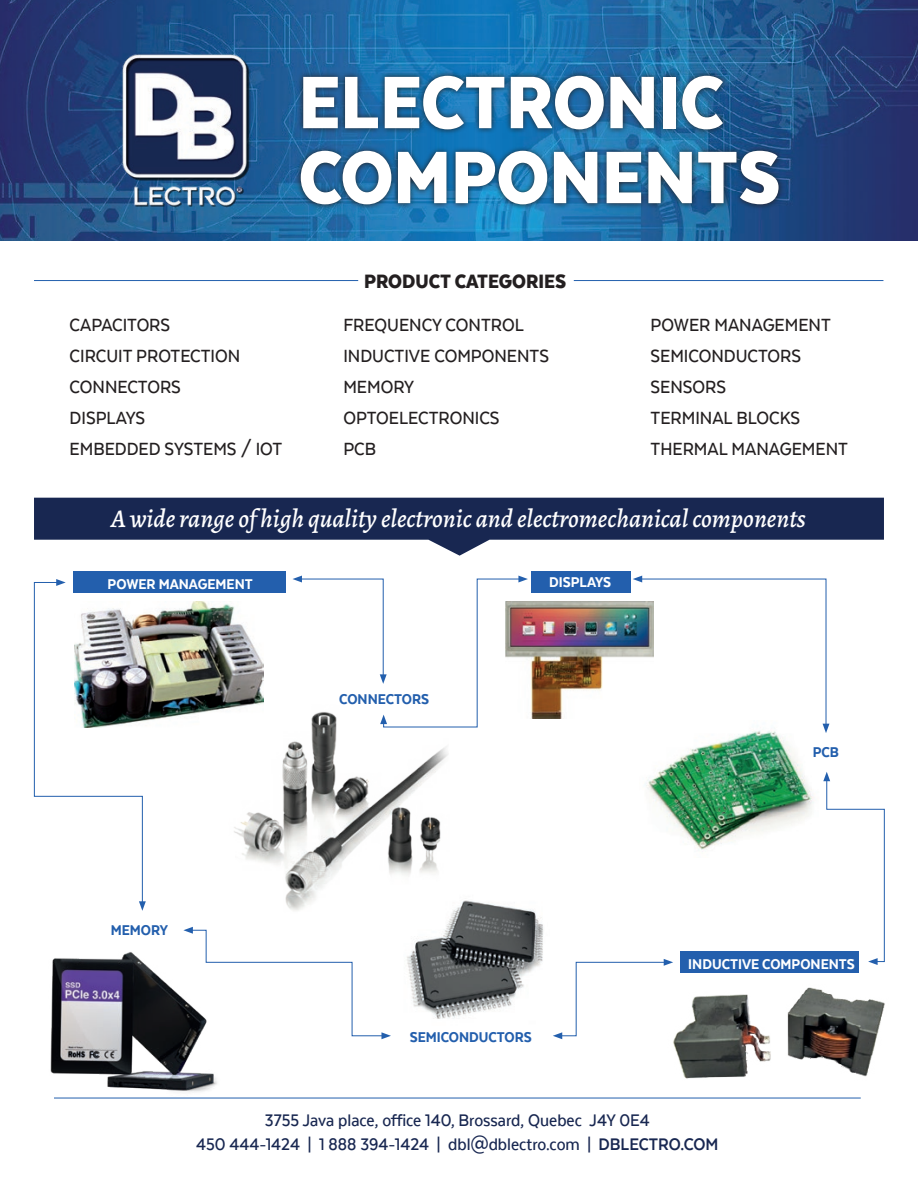
<style>
.page{position:relative;width:918px;height:1188px;background:#fff}
.page>*{position:absolute;margin:0;border:0;box-sizing:border-box;transform-origin:0 0}
.t1{font:900 85.5px/75px "Texta Narrow Alt";color:#fff}
.t2{font:italic 500 25.5px "Alegreya";color:#fff}
.t3{font:900 22.5px "Texta Narrow";color:#231f20}
.t4{font:500 20.55px/30.9px "Texta Narrow";color:#231f20}
.t5{font:500 19.5px/24px "Texta Narrow";color:#182751;text-align:center}
.t6{font:800 16.5px "Texta Narrow";color:#fff}
.t7{font:800 16.5px "Texta Narrow";color:#235fad}
.s1{font-family:"Texta Narrow Alt";font-weight:700}
</style>
<div class="page">
<img style="left:407px;top:911px;width:136px;height:108px">
<img style="left:645px;top:733px;width:169px;height:117px">
<div style="left:531px;top:571px;width:100px;height:22px;background:#235fad"></div>
<div style="left:73px;top:571px;width:213px;height:22px;background:#235fad"></div>
<img style="left:0;top:0;width:918px;height:241px">
<hr style="left:54px;top:1098px;width:807px;height:1px;background:#235fad">
<img style="left:121px;top:52px;width:130px;height:157px">
<svg style="left:295px;top:70px;width:490px;height:140px;background:#1f5076"></svg>
<img style="left:146px;top:602px;width:117px;height:103px">
<img style="left:146px;top:705px;width:387px;height:218px">
<img style="left:50px;top:952px;width:174px;height:147px">
<img style="left:620px;top:951px;width:265px;height:148px">
<svg style="left:34px;top:579px;width:112px;height:332px"></svg>
<svg style="left:292px;top:576px;width:236px;height:152px"></svg>
<svg style="left:633px;top:576px;width:196px;height:157px"></svg>
<svg style="left:823px;top:772px;width:62px;height:193px"></svg>
<svg style="left:553px;top:959px;width:120px;height:80px"></svg>
<svg style="left:183px;top:927px;width:208px;height:112px"></svg>
<div style="left:681px;top:951px;width:178px;height:22px;background:#235fad"></div>
<svg style="left:34px;top:498px;width:850px;height:58px;fill:#182751"></svg>
<img style="left:506px;top:602px;width:148px;height:117px">
<hr style="left:574px;top:280px;width:309px;height:1px;background:#235fad">
<hr style="left:34px;top:280px;width:324px;height:1px;background:#235fad">
<h1 class="t1" style="left:299px;top:64px;width:483px">ELECTRONIC<br>COMPONENTS</h1>
<p class="t3" style="left:364px;top:270px;width:204px">PRODUCT CATEGORIES</p>
<p class="t4" style="left:70px;top:310px;width:214px">CAPACITORS<br>CIRCUIT PROTECTION<br>CONNECTORS<br>DISPLAYS<br>EMBEDDED SYSTEMS / IOT</p>
<p class="t4" style="left:343px;top:310px;width:207px">FREQUENCY CONTROL<br>INDUCTIVE COMPONENTS<br>MEMORY<br>OPTOELECTRONICS<br>PCB</p>
<p class="t4" style="left:651px;top:310px;width:199px">POWER MANAGEMENT<br>SEMICONDUCTORS<br>SENSORS<br>TERMINAL BLOCKS<br>THERMAL MANAGEMENT</p>
<p class="t2" style="left:111px;top:500px;width:696px">A wide range of high quality electronic and electromechanical components</p>
<p class="t6" style="left:108px;top:575px;width:147px">POWER MANAGEMENT</p>
<p class="t7" style="left:111px;top:922px;width:59px">MEMORY</p>
<p class="t7" style="left:339px;top:691px;width:91px">CONNECTORS</p>
<p class="t6" style="left:549px;top:573px;width:64px">DISPLAYS</p>
<p class="t7" style="left:813px;top:744px;width:28px">PCB</p>
<p class="t7" style="left:410px;top:1029px;width:124px">SEMICONDUCTORS</p>
<p class="t6" style="left:688px;top:955px;width:168px">INDUCTIVE COMPONENTS</p>
<p class="t5" style="left:196px;top:1108px;width:524px">3755 Java place, office 140, Brossard, Quebec J4Y 0E4<br>450 444-1424 | 1 888 394-1424 | dbl@dblectro.com | <span class="s1">DBLECTRO.COM</span></p>
</div>
